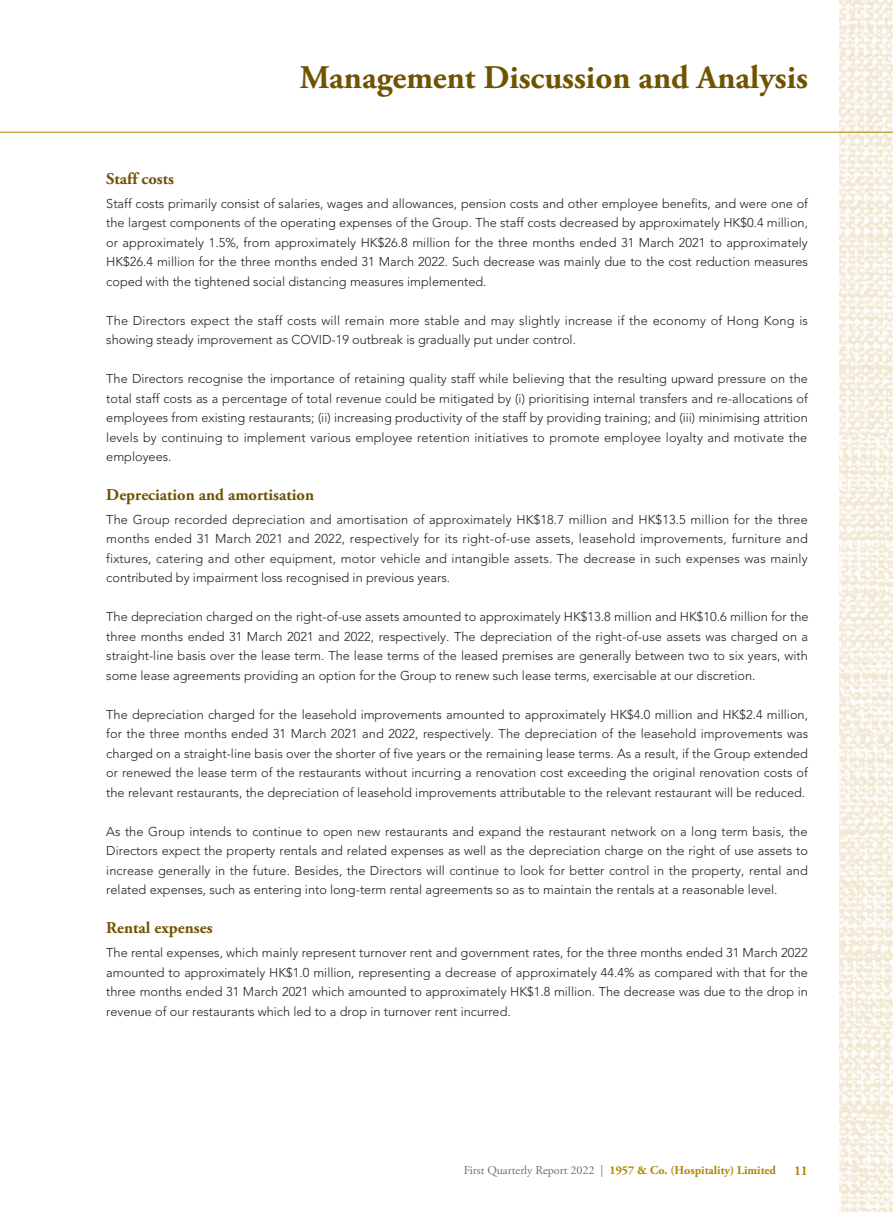
<style>
.page{position:relative;width:893px;height:1212px;background:#fff}
.page>*{position:absolute;margin:0;border:0;box-sizing:border-box;transform-origin:0 0}
.t1{font:700 33px "Adobe Garamond Pro";color:#6f5300}
._02_H2{font:700 16.5px "Adobe Garamond Pro";color:#6f5300}
.t2{font:700 13.5px "Adobe Garamond Pro";color:#ad8504}
._00_txt{font:300 12.75px/19.5px "Avenir LT Std";color:#231f20;text-align:justify}
.t3{font:700 12px "Adobe Garamond Pro";color:#ad8504}
.s1{font-weight:400;color:#6c6d70}
</style>
<div class="page">
<img style="left:840px;top:0;width:53px;height:1212px">
<hr style="left:0;top:132px;width:893px;height:1px;background:#ad8504">
<h1 class="t1" style="left:300px;top:58px;width:510px">Management Discussion and Analysis</h1>
<p class="_02_H2" style="left:106px;top:169px;width:69px">Staff costs</p>
<p class="_00_txt" style="left:106px;top:193px;width:703px">Staff costs primarily consist of salaries, wages and allowances, pension costs and other employee benefits, and were one of the largest components of the operating expenses of the Group. The staff costs decreased by approximately HK$0.4 million, or approximately 1.5%, from approximately HK$26.8 million for the three months ended 31 March 2021 to approximately HK$26.4 million for the three months ended 31 March 2022. Such decrease was mainly due to the cost reduction measures coped with the tightened social distancing measures implemented.</p>
<p class="_00_txt" style="left:106px;top:310px;width:703px">The Directors expect the staff costs will remain more stable and may slightly increase if the economy of Hong Kong is showing steady improvement as COVID-19 outbreak is gradually put under control.</p>
<p class="_00_txt" style="left:106px;top:369px;width:703px">The Directors recognise the importance of retaining quality staff while believing that the resulting upward pressure on the total staff costs as a percentage of total revenue could be mitigated by (i) prioritising internal transfers and re-allocations of employees from existing restaurants; (ii) increasing productivity of the staff by providing training; and (iii) minimising attrition levels by continuing to implement various employee retention initiatives to promote employee loyalty and motivate the employees.</p>
<p class="_02_H2" style="left:106px;top:485px;width:209px">Depreciation and amortisation</p>
<p class="_00_txt" style="left:106px;top:510px;width:703px">The Group recorded depreciation and amortisation of approximately HK$18.7 million and HK$13.5 million for the three months ended 31 March 2021 and 2022, respectively for its right-of-use assets, leasehold improvements, furniture and fixtures, catering and other equipment, motor vehicle and intangible assets. The decrease in such expenses was mainly contributed by impairment loss recognised in previous years.</p>
<p class="_00_txt" style="left:106px;top:607px;width:704px">The depreciation charged on the right-of-use assets amounted to approximately HK$13.8 million and HK$10.6 million for the three months ended 31 March 2021 and 2022, respectively. The depreciation of the right-of-use assets was charged on a straight-line basis over the lease term. The lease terms of the leased premises are generally between two to six years, with some lease agreements providing an option for the Group to renew such lease terms, exercisable at our discretion.</p>
<p class="_00_txt" style="left:106px;top:705px;width:703px">The depreciation charged for the leasehold improvements amounted to approximately HK$4.0 million and HK$2.4 million, for the three months ended 31 March 2021 and 2022, respectively. The depreciation of the leasehold improvements was charged on a straight-line basis over the shorter of five years or the remaining lease terms. As a result, if the Group extended or renewed the lease term of the restaurants without incurring a renovation cost exceeding the original renovation costs of the relevant restaurants, the depreciation of leasehold improvements attributable to the relevant restaurant will be reduced.</p>
<p class="_00_txt" style="left:106px;top:822px;width:703px">As the Group intends to continue to open new restaurants and expand the restaurant network on a long term basis, the Directors expect the property rentals and related expenses as well as the depreciation charge on the right of use assets to increase generally in the future. Besides, the Directors will continue to look for better control in the property, rental and related expenses, such as entering into long-term rental agreements so as to maintain the rentals at a reasonable level.</p>
<p class="_02_H2" style="left:106px;top:918px;width:108px">Rental expenses</p>
<p class="_00_txt" style="left:106px;top:943px;width:703px">The rental expenses, which mainly represent turnover rent and government rates, for the three months ended 31 March 2022 amounted to approximately HK$1.0 million, representing a decrease of approximately 44.4% as compared with that for the three months ended 31 March 2021 which amounted to approximately HK$1.8 million. The decrease was due to the drop in revenue of our restaurants which led to a drop in turnover rent incurred.</p>
<p class="t3" style="left:464px;top:1163px;width:314px"><span class="s1">First Quarterly Report 2022 |</span> 1957 &amp; Co. (Hospitality) Limited</p>
<p class="t2" style="left:794px;top:1163px;width:15px">11</p>
</div>
